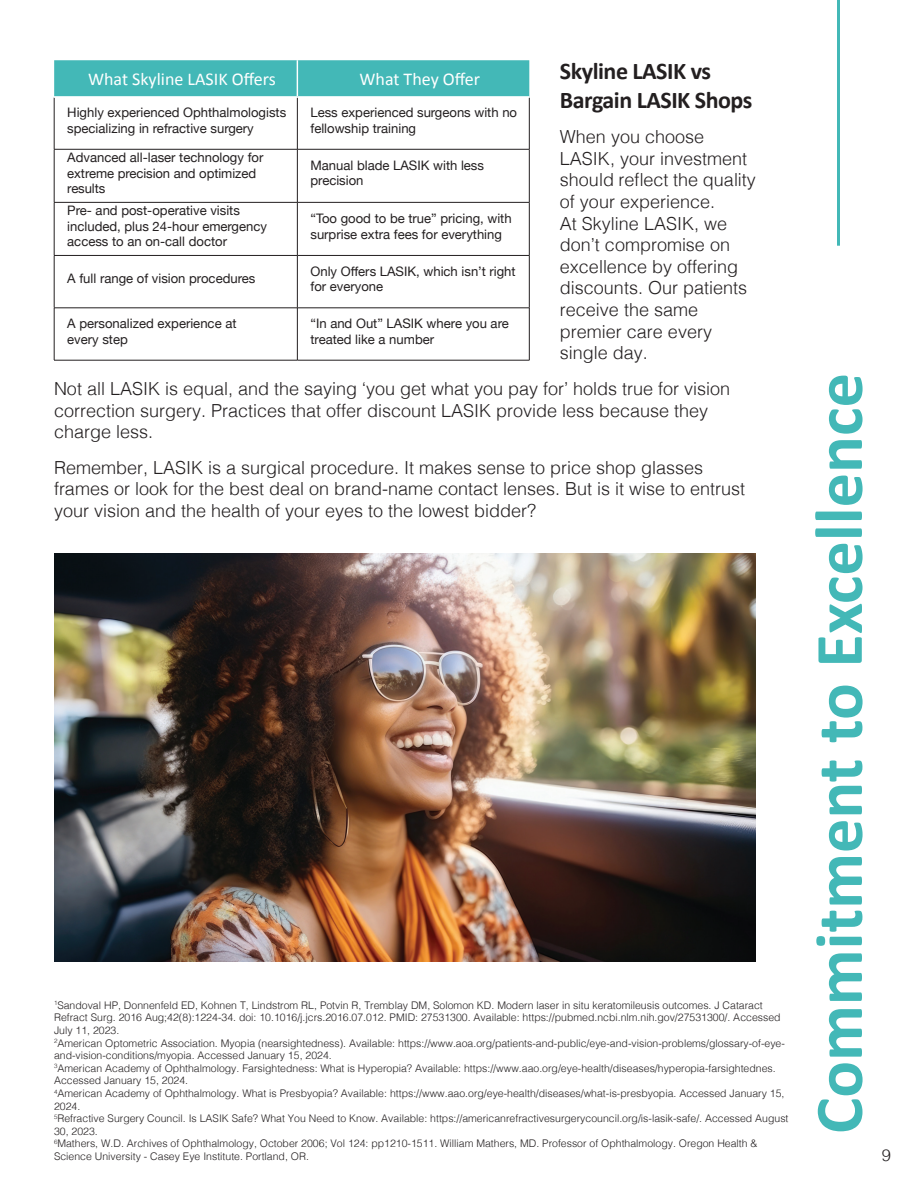
<style>
.page{position:relative;width:918px;height:1188px;background:#fff}
.page>*{position:absolute;margin:0;border:0;box-sizing:border-box;transform-origin:0 0}
.t1{font:700 68.55px "Calibri";color:#43b8b7}
.t2{font:700 24px/28.8px "Calibri";letter-spacing:-.02em;color:#231f20}
.t3{font:300 18px/21.6px "Helvetica";color:#231f20}
.t4{font:18px "Calibri";color:#fff}
.t5{font:300 16.5px "Helvetica";color:#231f20}
.t6{font:13.05px/15.8px "Helvetica Neue";color:#231f20}
.t7{font:300 10.5px/12.6px "Helvetica";color:#231f20}
</style>
<div class="page">
<div style="left:54px;top:60px;width:475px;height:36px;background:#43b8b7"></div>
<hr style="left:54px;top:98px;width:1px;height:51px;background:#231f20">
<hr style="left:297px;top:98px;width:1px;height:51px;background:#231f20">
<hr style="left:529px;top:98px;width:1px;height:51px;background:#231f20">
<hr style="left:54px;top:149px;width:243px;height:1px;background:#231f20">
<hr style="left:54px;top:149px;width:1px;height:53px;background:#231f20">
<hr style="left:297px;top:149px;width:233px;height:1px;background:#231f20">
<hr style="left:297px;top:149px;width:1px;height:53px;background:#231f20">
<hr style="left:529px;top:149px;width:1px;height:53px;background:#231f20">
<hr style="left:54px;top:202px;width:243px;height:1px;background:#231f20">
<hr style="left:54px;top:203px;width:1px;height:52px;background:#231f20">
<hr style="left:297px;top:202px;width:233px;height:1px;background:#231f20">
<hr style="left:297px;top:203px;width:1px;height:52px;background:#231f20">
<hr style="left:529px;top:203px;width:1px;height:52px;background:#231f20">
<hr style="left:54px;top:255px;width:243px;height:1px;background:#231f20">
<hr style="left:54px;top:256px;width:1px;height:52px;background:#231f20">
<hr style="left:297px;top:255px;width:233px;height:1px;background:#231f20">
<hr style="left:297px;top:256px;width:1px;height:52px;background:#231f20">
<hr style="left:529px;top:256px;width:1px;height:52px;background:#231f20">
<hr style="left:54px;top:308px;width:243px;height:1px;background:#231f20">
<hr style="left:297px;top:308px;width:233px;height:1px;background:#231f20">
<hr style="left:297px;top:60px;width:1px;height:36px;background:#fff">
<hr style="left:54px;top:308px;width:1px;height:52px;background:#231f20">
<hr style="left:297px;top:308px;width:1px;height:52px;background:#231f20">
<hr style="left:529px;top:308px;width:1px;height:52px;background:#231f20">
<hr style="left:54px;top:360px;width:243px;height:1px;background:#231f20">
<hr style="left:297px;top:360px;width:233px;height:1px;background:#231f20">
<hr style="left:837px;top:0;width:3px;height:246px;background:#43b8b7">
<img style="left:54px;top:554px;width:702px;height:408px">
<h2 class="t2" style="left:560px;top:56px;width:194px">Skyline LASIK vs<br>Bargain LASIK Shops</h2>
<h3 class="t3" style="left:560px;top:125px;width:198px">When you choose<br>LASIK, your investment should reflect the quality of your experience.<br>At Skyline LASIK, we don’t compromise on excellence by offering discounts. Our patients receive the same premier care every single day.</h3>
<h3 class="t3" style="left:54px;top:377px;width:678px">Not all LASIK is equal, and the saying ‘you get what you pay for’ holds true for vision correction surgery. Practices that offer discount LASIK provide less because they charge less.</h3>
<h3 class="t3" style="left:54px;top:455px;width:693px">Remember, LASIK is a surgical procedure. It makes sense to price shop glasses frames or look for the best deal on brand-name contact lenses. But is it wise to entrust your vision and the health of your eyes to the lowest bidder?</h3>
<h3 class="t4" style="left:88px;top:67px;width:189px">What Skyline LASIK Offers</h3>
<h3 class="t4" style="left:360px;top:67px;width:122px">What They Offer</h3>
<p class="t6" style="left:67px;top:106px;width:220px">Highly experienced Ophthalmologists specializing in refractive surgery</p>
<p class="t6" style="left:310px;top:106px;width:208px">Less experienced surgeons with no fellowship training</p>
<p class="t6" style="left:67px;top:150px;width:198px">Advanced all-laser technology for extreme precision and optimized results</p>
<p class="t6" style="left:310px;top:158px;width:175px">Manual blade LASIK with less precision</p>
<p class="t6" style="left:67px;top:203px;width:201px">Pre- and post-operative visits included, plus 24-hour emergency access to an on-call doctor</p>
<p class="t6" style="left:310px;top:211px;width:203px">“Too good to be true” pricing, with surprise extra fees for everything</p>
<p class="t6" style="left:67px;top:272px;width:190px">A full range of vision procedures</p>
<p class="t6" style="left:310px;top:264px;width:207px">Only Offers LASIK, which isn’t right for everyone</p>
<p class="t6" style="left:67px;top:316px;width:171px">A personalized experience at every step</p>
<p class="t6" style="left:310px;top:316px;width:200px">“In and Out” LASIK where you are treated like a number</p>
<p class="t7" style="left:54px;top:998px;width:736px"><sup>1</sup>Sandoval HP, Donnenfeld ED, Kohnen T, Lindstrom RL, Potvin R, Tremblay DM, Solomon KD. Modern laser in situ keratomileusis outcomes. J Cataract Refract Surg. 2016 Aug;42(8):1224-34. doi: 10.1016/j.jcrs.2016.07.012. PMID: 27531300. Available: https://pubmed.ncbi.nlm.nih.gov/27531300/. Accessed July 11, 2023.<br><sup>2</sup>American Optometric Association. Myopia (nearsightedness). Available: https://www.aoa.org/patients-and-public/eye-and-vision-problems/glossary-of-eye&shy;and-vision-conditions/myopia. Accessed January 15, 2024.<br><sup>3</sup>American Academy of Ophthalmology. Farsightedness: What is Hyperopia? Available: https://www.aao.org/eye-health/diseases/hyperopia-farsightednes.<br>Accessed January 15, 2024.<br><sup>4</sup>American Academy of Ophthalmology. What is Presbyopia? Available: https://www.aao.org/eye-health/diseases/what-is-presbyopia. Accessed January 15, 2024.<br><sup>5</sup>Refractive Surgery Council. Is LASIK Safe? What You Need to Know. Available: https://americanrefractivesurgerycouncil.org/is-lasik-safe/. Accessed August 30, 2023.<br><sup>6</sup>Mathers, W.D. Archives of Ophthalmology, October 2006; Vol 124: pp1210-1511. William Mathers, MD. Professor of Ophthalmology. Oregon Health &amp; Science University - Casey Eye Institute. Portland, OR.</p>
<h1 class="t1" style="left:791px;top:1134px;width:763px;rotate:-90deg">Commitment to Excellence</h1>
<h3 class="t5" style="left:882px;top:1141px;width:11px">9</h3>
</div>
